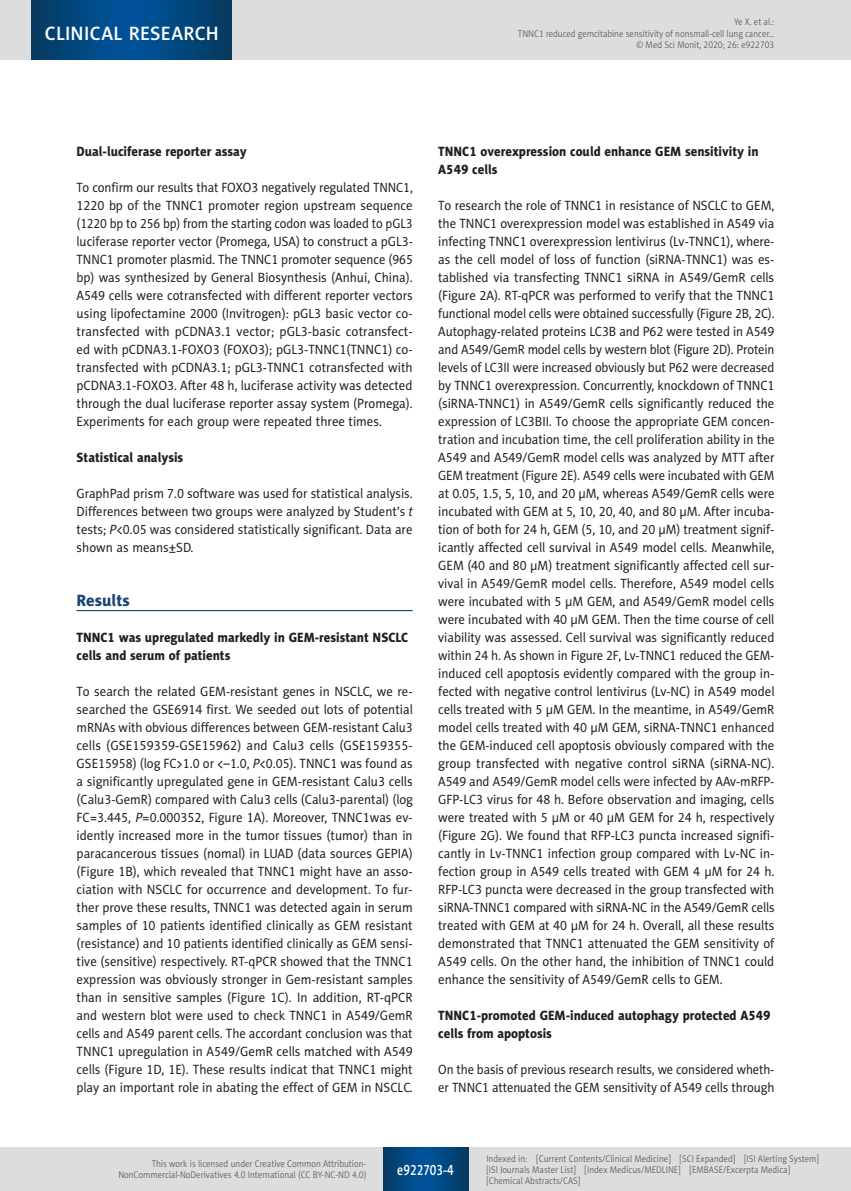
<style>
.page{position:relative;width:851px;height:1191px;background:#fff}
.page>*{position:absolute;margin:0;border:0;box-sizing:border-box;transform-origin:0 0}
.t1{font:19.5px "Naomi Sans EFN Medium";letter-spacing:.015em;color:#fff}
.MSM_Headline_1{font:16.5px "Naomi Sans EFN Heavy";color:#1a4574}
.t2{font:15px "Naomi Sans EFN Medium";color:#fff;scale:.8 1}
.MSM_Body{font:13.5px/18px "Naomi Sans EFN";letter-spacing:-.005em;color:#231f20;text-align:justify;scale:.95 1}
.MSM_Body-2{font:13.5px/18px "Naomi Sans EFN";letter-spacing:-.005em;color:#231f20;text-align:justify;scale:.93 1}
.MSM_Headline_2{font:13.5px/18px "Naomi Sans EFN Heavy";color:#231f20;scale:.95 1}
.MSM_Body-3{font:13.5px/18px "Naomi Sans EFN";letter-spacing:-.005em;color:#231f20;text-align:justify;scale:.94 1}
.t3{font:9.75px/11.2px "Naomi Sans EFN Light";color:#57585a;text-align:right;scale:.9 1}
.s1{font-style:italic}
</style>
<div class="page">
<hr style="left:77px;top:610px;width:335px;height:1px;background:#00295c">
<div style="left:0;top:1148px;width:850px;height:43px;background:#dcdddf"></div>
<svg style="left:383px;top:1147px;width:85px;height:43px;background:#02477e"></svg>
<div style="left:0;top:0;width:850px;height:60px;background:#dcdddf"></div>
<hr style="left:850px;top:0;width:1px;height:60px;background:#dcdddf">
<svg style="left:32px;top:0;width:200px;height:60px;background:#02477e"></svg>
<h1 class="t1" style="left:45px;top:22px;width:175px">CLINICAL RESEARCH</h1>
<p class="t3" style="left:518px;top:16px;width:286px">Ye X. et al.:<br>TNNC1 reduced gemcitabine sensitivity of nonsmall-cell lung cancer… © Med Sci Monit, 2020; 26: e922703</p>
<p class="MSM_Headline_2" style="left:77px;top:142px;width:181px">Dual-luciferase reporter assay</p>
<p class="MSM_Body-2" style="left:77px;top:178px;width:363px">To confirm our results that FOXO3 negatively regulated TNNC1, 1220 bp of the TNNC1 promoter region upstream sequence (1220 bp to 256 bp) from the starting codon was loaded to pGL3 luciferase reporter vector (Promega, USA) to construct a pGL3- TNNC1 promoter plasmid. The TNNC1 promoter sequence (965 bp) was synthesized by General Biosynthesis (Anhui, China).<br>A549 cells were cotransfected with different reporter vectors using lipofectamine 2000 (Invitrogen): pGL3 basic vector co&shy;transfected with pCDNA3.1 vector; pGL3-basic cotransfect&shy;ed with pCDNA3.1-FOXO3 (FOXO3); pGL3-TNNC1(TNNC1) co&shy;transfected with pCDNA3.1; pGL3-TNNC1 cotransfected with pCDNA3.1-FOXO3. After 48 h, luciferase activity was detected through the dual luciferase reporter assay system (Promega).<br>Experiments for each group were repeated three times.</p>
<p class="MSM_Headline_2" style="left:77px;top:448px;width:114px">Statistical analysis</p>
<p class="MSM_Body-3" style="left:77px;top:484px;width:359px">GraphPad prism 7.0 software was used for statistical analysis.<br>Differences between two groups were analyzed by Student’s <span class="s1">t </span>tests; <span class="s1">P</span>&lt;0.05 was considered statistically significant. Data are shown as means±SD.</p>
<p class="MSM_Headline_1" style="left:77px;top:590px;width:55px">Results</p>
<p class="MSM_Headline_2" style="left:77px;top:628px;width:350px">TNNC1 was upregulated markedly in GEM-resistant NSCLC cells and serum of patients</p>
<p class="MSM_Body" style="left:77px;top:682px;width:355px">To search the related GEM-resistant genes in NSCLC, we re&shy;searched the GSE6914 first. We seeded out lots of potential mRNAs with obvious differences between GEM-resistant Calu3 cells (GSE159359-GSE15962) and Calu3 cells (GSE159355- GSE15958) (log FC&gt;1.0 or &lt;–1.0, <span class="s1">P</span>&lt;0.05). TNNC1 was found as a significantly upregulated gene in GEM-resistant Calu3 cells (Calu3-GemR) compared with Calu3 cells (Calu3-parental) (log FC=3.445, <span class="s1">P</span>=0.000352, Figure 1A). Moreover, TNNC1was ev&shy;idently increased more in the tumor tissues (tumor) than in paracancerous tissues (nomal) in LUAD (data sources GEPIA) (Figure 1B), which revealed that TNNC1 might have an asso&shy;ciation with NSCLC for occurrence and development. To fur&shy;ther prove these results, TNNC1 was detected again in serum samples of 10 patients identified clinically as GEM resistant (resistance) and 10 patients identified clinically as GEM sensi&shy;tive (sensitive) respectively. RT-qPCR showed that the TNNC1 expression was obviously stronger in Gem-resistant samples than in sensitive samples (Figure 1C). In addition, RT-qPCR and western blot were used to check TNNC1 in A549/GemR cells and A549 parent cells. The accordant conclusion was that TNNC1 upregulation in A549/GemR cells matched with A549 cells (Figure 1D, 1E). These results indicat that TNNC1 might play an important role in abating the effect of GEM in NSCLC.</p>
<p class="MSM_Headline_2" style="left:438px;top:142px;width:339px">TNNC1 overexpression could enhance GEM sensitivity in<br>A549 cells</p>
<p class="MSM_Body" style="left:438px;top:196px;width:355px">To research the role of TNNC1 in resistance of NSCLC to GEM, the TNNC1 overexpression model was established in A549 via infecting TNNC1 overexpression lentivirus (Lv-TNNC1), where&shy;as the cell model of loss of function (siRNA-TNNC1) was es&shy;tablished via transfecting TNNC1 siRNA in A549/GemR cells (Figure 2A). RT-qPCR was performed to verify that the TNNC1 functional model cells were obtained successfully (Figure 2B, 2C).<br>Autophagy-related proteins LC3B and P62 were tested in A549 and A549/GemR model cells by western blot (Figure 2D). Protein levels of LC3II were increased obviously but P62 were decreased by TNNC1 overexpression. Concurrently, knockdown of TNNC1 (siRNA-TNNC1) in A549/GemR cells significantly reduced the expression of LC3BII. To choose the appropriate GEM concen&shy;tration and incubation time, the cell proliferation ability in the A549 and A549/GemR model cells was analyzed by MTT after GEM treatment (Figure 2E). A549 cells were incubated with GEM at 0.05, 1.5, 5, 10, and 20 μM, whereas A549/GemR cells were incubated with GEM at 5, 10, 20, 40, and 80 μM. After incuba&shy;tion of both for 24 h, GEM (5, 10, and 20 μM) treatment signif&shy;icantly affected cell survival in A549 model cells. Meanwhile, GEM (40 and 80 μM) treatment significantly affected cell sur&shy;vival in A549/GemR model cells. Therefore, A549 model cells were incubated with 5 μM GEM, and A549/GemR model cells were incubated with 40 μM GEM. Then the time course of cell viability was assessed. Cell survival was significantly reduced within 24 h. As shown in Figure 2F, Lv-TNNC1 reduced the GEM&shy;induced cell apoptosis evidently compared with the group in&shy;fected with negative control lentivirus (Lv-NC) in A549 model cells treated with 5 μM GEM. In the meantime, in A549/GemR model cells treated with 40 μM GEM, siRNA-TNNC1 enhanced the GEM-induced cell apoptosis obviously compared with the group transfected with negative control siRNA (siRNA-NC).<br>A549 and A549/GemR model cells were infected by AAv-mRFP-GFP-LC3 virus for 48 h. Before observation and imaging, cells were treated with 5 μM or 40 μM GEM for 24 h, respectively (Figure 2G). We found that RFP-LC3 puncta increased signifi&shy;cantly in Lv-TNNC1 infection group compared with Lv-NC in&shy;fection group in A549 cells treated with GEM 4 μM for 24 h.<br>RFP-LC3 puncta were decreased in the group transfected with siRNA-TNNC1 compared with siRNA-NC in the A549/GemR cells treated with GEM at 40 μM for 24 h. Overall, all these results demonstrated that TNNC1 attenuated the GEM sensitivity of A549 cells. On the other hand, the inhibition of TNNC1 could enhance the sensitivity of A549/GemR cells to GEM.</p>
<p class="MSM_Headline_2" style="left:438px;top:1006px;width:351px">TNNC1-promoted GEM-induced autophagy protected A549 cells from apoptosis</p>
<p class="MSM_Body-2" style="left:438px;top:1060px;width:363px">On the basis of previous research results, we considered wheth&shy;er TNNC1 attenuated the GEM sensitivity of A549 cells through</p>
<p class="t3" style="left:118px;top:1158px;width:277px">This work is licensed under Creative Common Attribution-<br>NonCommercial-NoDerivatives 4.0 International (CC BY-NC-ND 4.0)</p>
<p class="t2" style="left:397px;top:1160px;width:72px">e922703-4</p>
<p class="t3" style="left:486px;top:1152px;width:371px;text-align:left">Indexed in: [Current Contents/Clinical Medicine] [SCI Expanded] [ISI Alerting System] [ISI Journals Master List] [Index Medicus/MEDLINE] [EMBASE/Excerpta Medica] [Chemical Abstracts/CAS]</p>
</div>
